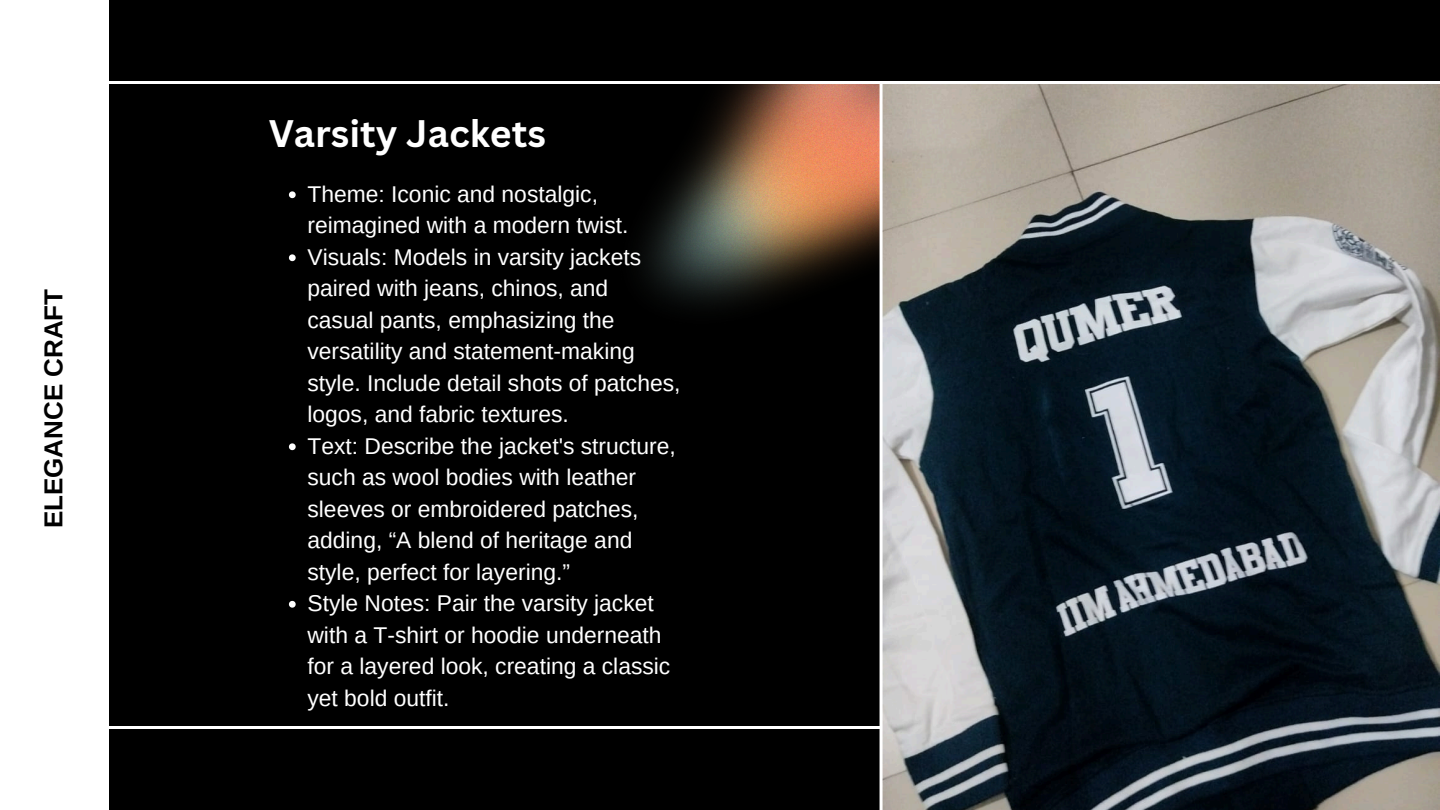
<style>
.page{position:relative;width:1440px;height:810px;background:#000}
.page>*{position:absolute;margin:0;border:0;box-sizing:border-box;transform-origin:0 0}
.t1{font:700 37.3px "Canva Sans";color:#fff}
.t2{font:700 26px "Arimo";color:#000}
.t3{font:22.8px/31.5px "Arimo";color:#fff}
</style>
<div class="page">
<hr style="left:109px;top:726px;width:774px;height:3px;background:#fff">
<img style="left:883px;top:84px;width:557px;height:726px">
<img style="left:642px;top:84px;width:238px;height:252px">
<hr style="left:0;top:81px;width:1440px;height:3px;background:#fff">
<div style="left:0;top:0;width:109px;height:810px;background:#fff"></div>
<hr style="left:880px;top:81px;width:3px;height:729px;background:#fff">
<svg style="left:289px;top:191px;width:7px;height:7px"></svg>
<svg style="left:289px;top:254px;width:7px;height:7px"></svg>
<svg style="left:289px;top:443px;width:7px;height:7px"></svg>
<svg style="left:289px;top:601px;width:7px;height:7px"></svg>
<p class="t2" style="left:39px;top:528px;width:241px;rotate:-90deg">ELEGANCE CRAFT</p>
<p class="t1" style="left:269px;top:107px;width:279px">Varsity Jackets</p>
<p class="t3" style="left:307px;top:178px;width:322px">Theme: Iconic and nostalgic, reimagined with a modern twist.</p>
<h1 class="t3" style="left:307px;top:241px;width:375px">Visuals: Models in varsity jackets paired with jeans, chinos, and<br>casual pants, emphasizing the versatility and statement-making style. Include detail shots of patches, logos, and fabric textures.</h1>
<p class="t3" style="left:307px;top:430px;width:370px">Text: Describe the jacket's structure, such as wool bodies with leather sleeves or embroidered patches, adding, “A blend of heritage and style, perfect for layering.”</p>
<p class="t3" style="left:307px;top:588px;width:364px">Style Notes: Pair the varsity jacket with a T-shirt or hoodie underneath for a layered look, creating a classic yet bold outfit.</p>
</div>
